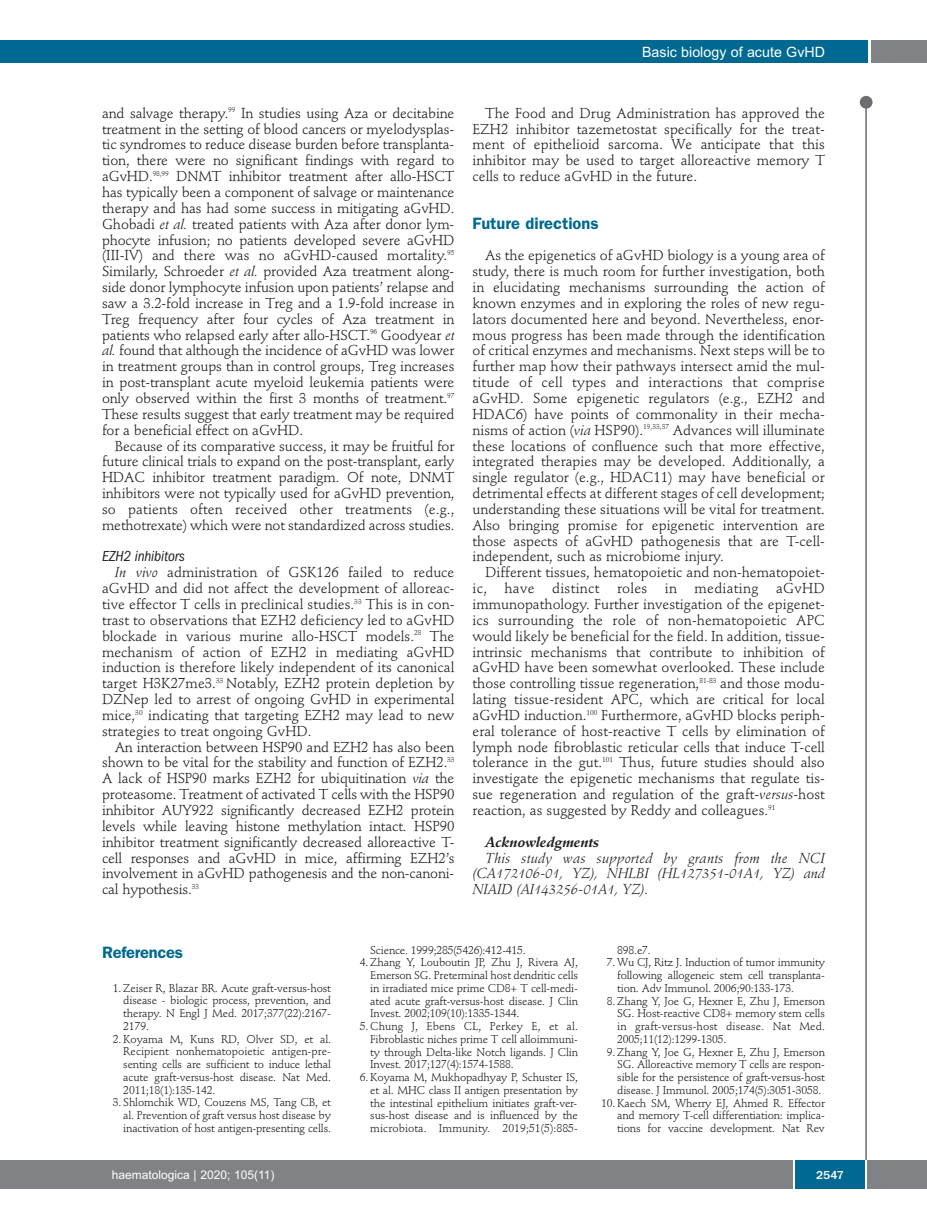
<style>
.page{position:relative;width:927px;height:1225px;background:#fff}
.page>*{position:absolute;margin:0;border:0;box-sizing:border-box;transform-origin:0 0}
.t1{font:600 16.5px "Franklin Gothic";color:#006991}
.t2{font:italic condensed 15px "Franklin Gothic";letter-spacing:-.01em;color:#231f20}
.t3{font:14.25px/15.9px "Stempel Schneidler";color:#231f20;text-align:justify}
.t4{font:italic 14.25px/15.9px "Stempel Schneidler";letter-spacing:-.005em;color:#231f20;text-align:justify}
.t5{font:14.25px "Arial";color:#fff}
.t6{font:italic 700 14.25px "Stempel Schneidler";letter-spacing:-.005em;color:#231f20}
.t7{font:12px "Arial";color:#fff}
.t8{font:500 12px "Franklin Gothic";color:#fff}
.t9{font:11.25px/12.8px "Stempel Schneidler";letter-spacing:-.015em;color:#231f20;text-align:justify}
.s1{font-style:italic}
</style>
<div class="page">
<div style="left:860px;top:96px;width:12px;height:13px;background:#6c6d70;border-radius:50%"></div>
<hr style="left:865px;top:98px;width:2px;height:1062px;background:#6c6d70">
<div style="left:871px;top:40px;width:56px;height:22px;background:#808285"></div>
<div style="left:18px;top:40px;width:849px;height:22px;background:#006991"></div>
<div style="left:17px;top:1160px;width:910px;height:28px;background:#808285"></div>
<div style="left:795px;top:1160px;width:70px;height:28px;background:#006991"></div>
<hr style="left:793px;top:1160px;width:2px;height:28px;background:#fff">
<hr style="left:865px;top:1160px;width:2px;height:28px;background:#fff">
<div style="left:0;top:40px;width:19px;height:22px;background:#006991"></div>
<div style="left:0;top:1160px;width:18px;height:28px;background:#808285"></div>
<p class="t5" style="left:642px;top:44px;width:184px">Basic biology of acute GvHD</p>
<p class="t3" style="left:102px;top:106px;width:354px">and salvage therapy.<sup>99</sup> In studies using Aza or decitabine treatment in the setting of blood cancers or myelodysplas&shy;tic syndromes to reduce disease burden before transplanta&shy;tion, there were no significant findings with regard to aGvHD.<sup>98,99</sup> DNMT inhibitor treatment after allo-HSCT has typically been a component of salvage or maintenance therapy and has had some success in mitigating aGvHD.<br>Ghobadi <span class="s1">et al.</span> treated patients with Aza after donor lym&shy;phocyte infusion; no patients developed severe aGvHD (III-IV) and there was no aGvHD-caused mortality.<sup>95<br></sup>Similarly, Schroeder <span class="s1">et al.</span> provided Aza treatment along&shy;side donor lymphocyte infusion upon patients’ relapse and saw a 3.2-fold increase in Treg and a 1.9-fold increase in Treg frequency after four cycles of Aza treatment in patients who relapsed early after allo-HSCT.<sup>96</sup> Goodyear <span class="s1">et al.</span> found that although the incidence of aGvHD was lower in treatment groups than in control groups, Treg increases in post-transplant acute myeloid leukemia patients were only observed within the first 3 months of treatment.<sup>97<br></sup>These results suggest that early treatment may be required for a beneficial effect on aGvHD.</p>
<p class="t3" style="left:102px;top:439px;width:354px;text-indent:13px">Because of its comparative success, it may be fruitful for future clinical trials to expand on the post-transplant, early HDAC inhibitor treatment paradigm. Of note, DNMT inhibitors were not typically used for aGvHD prevention, so patients often received other treatments (e.g., methotrexate) which were not standardized across studies.</p>
<p class="t2" style="left:102px;top:551px;width:84px">EZH2 inhibitors</p>
<p class="t3" style="left:102px;top:566px;width:354px;text-indent:13px"><span class="s1">In vivo</span> administration of GSK126 failed to reduce aGvHD and did not affect the development of alloreac&shy;tive effector T cells in preclinical studies.<sup>33</sup> This is in con&shy;trast to observations that EZH2 deficiency led to aGvHD blockade in various murine allo-HSCT models.<sup>28</sup> The mechanism of action of EZH2 in mediating aGvHD induction is therefore likely independent of its canonical target H3K27me3.<sup>33</sup> Notably, EZH2 protein depletion by DZNep led to arrest of ongoing GvHD in experimental mice,<sup>30</sup> indicating that targeting EZH2 may lead to new strategies to treat ongoing GvHD.</p>
<p class="t3" style="left:102px;top:740px;width:354px;text-indent:13px">An interaction between HSP90 and EZH2 has also been shown to be vital for the stability and function of EZH2.<sup>33<br></sup>A lack of HSP90 marks EZH2 for ubiquitination <span class="s1">via</span> the proteasome. Treatment of activated T cells with the HSP90 inhibitor AUY922 significantly decreased EZH2 protein levels while leaving histone methylation intact. HSP90 inhibitor treatment significantly decreased alloreactive T&shy;cell responses and aGvHD in mice, affirming EZH2’s involvement in aGvHD pathogenesis and the non-canoni&shy;cal hypothesis.<sup>33</sup></p>
<p class="t3" style="left:472px;top:106px;width:354px;text-indent:13px">The Food and Drug Administration has approved the EZH2 inhibitor tazemetostat specifically for the treat&shy;ment of epithelioid sarcoma. We anticipate that this inhibitor may be used to target alloreactive memory T cells to reduce aGvHD in the future.</p>
<p class="t1" style="left:472px;top:217px;width:128px">Future directions</p>
<p class="t3" style="left:472px;top:249px;width:354px;text-indent:13px">As the epigenetics of aGvHD biology is a young area of study, there is much room for further investigation, both in elucidating mechanisms surrounding the action of known enzymes and in exploring the roles of new regu&shy;lators documented here and beyond. Nevertheless, enor&shy;mous progress has been made through the identification of critical enzymes and mechanisms. Next steps will be to further map how their pathways intersect amid the mul&shy;titude of cell types and interactions that comprise aGvHD. Some epigenetic regulators (e.g., EZH2 and HDAC6) have points of commonality in their mecha&shy;nisms of action (<span class="s1">via</span> HSP90).<sup>19,33,37</sup> Advances will illuminate these locations of confluence such that more effective, integrated therapies may be developed. Additionally, a single regulator (e.g., HDAC11) may have beneficial or detrimental effects at different stages of cell development; understanding these situations will be vital for treatment.<br>Also bringing promise for epigenetic intervention are those aspects of aGvHD pathogenesis that are T-cell&shy;independent, such as microbiome injury.</p>
<p class="t3" style="left:472px;top:566px;width:354px;text-indent:13px">Different tissues, hematopoietic and non-hematopoiet&shy;ic, have distinct roles in mediating aGvHD immunopathology. Further investigation of the epigenet&shy;ics surrounding the role of non-hematopoietic APC would likely be beneficial for the field. In addition, tissue&shy;intrinsic mechanisms that contribute to inhibition of aGvHD have been somewhat overlooked. These include those controlling tissue regeneration,<sup>81-83</sup> and those modu&shy;lating tissue-resident APC, which are critical for local aGvHD induction.<sup>100</sup> Furthermore, aGvHD blocks periph&shy;eral tolerance of host-reactive T cells by elimination of lymph node fibroblastic reticular cells that induce T-cell tolerance in the gut.<sup>101</sup> Thus, future studies should also investigate the epigenetic mechanisms that regulate tis&shy;sue regeneration and regulation of the graft-<span class="s1">versus</span>-host reaction, as suggested by Reddy and colleagues.<sup>91</sup></p>
<p class="t6" style="left:485px;top:836px;width:116px">Acknowledgments</p>
<p class="t4" style="left:472px;top:851px;width:354px;text-indent:13px">This study was supported by grants from the NCI (CA172106-01, YZ), NHLBI (HL127351-01A1, YZ) and NIAID (AI143256-01A1, YZ).</p>
<p class="t1" style="left:102px;top:946px;width:82px">References</p>
<p class="t9" style="left:123px;top:982px;width:209px;text-indent:-10px">1. Zeiser R, Blazar BR. Acute graft-versus-host disease - biologic process, prevention, and therapy. N Engl J Med. 2017;377(22):2167- 2179.</p>
<p class="t9" style="left:123px;top:1033px;width:209px;text-indent:-10px">2. Koyama M, Kuns RD, Olver SD, et al.<br>Recipient nonhematopoietic antigen-pre&shy;senting cells are sufficient to induce lethal acute graft-versus-host disease. Nat Med.<br>2011;18(1):135-142.</p>
<p class="t9" style="left:123px;top:1097px;width:209px;text-indent:-10px">3. Shlomchik WD, Couzens MS, Tang CB, et al. Prevention of graft versus host disease by inactivation of host antigen-presenting cells.</p>
<p class="t9" style="left:370px;top:944px;width:157px">Science. 1999;285(5426):412-415.</p>
<p class="t9" style="left:370px;top:957px;width:209px;text-indent:-10px">4. Zhang Y, Louboutin JP, Zhu J, Rivera AJ, Emerson SG. Preterminal host dendritic cells in irradiated mice prime CD8+ T cell-medi&shy;ated acute graft-versus-host disease. J Clin Invest. 2002;109(10):1335-1344.</p>
<p class="t9" style="left:370px;top:1021px;width:209px;text-indent:-10px">5. Chung J, Ebens CL, Perkey E, et al.<br>Fibroblastic niches prime T cell alloimmuni&shy;ty through Delta-like Notch ligands. J Clin Invest. 2017;127(4):1574-1588.</p>
<p class="t9" style="left:370px;top:1072px;width:209px;text-indent:-10px">6. Koyama M, Mukhopadhyay P, Schuster IS, et al. MHC class II antigen presentation by the intestinal epithelium initiates graft-ver&shy;sus-host disease and is influenced by the microbiota. Immunity. 2019;51(5):885-</p>
<p class="t9" style="left:617px;top:944px;width:35px">898.e7.</p>
<p class="t9" style="left:617px;top:957px;width:209px;text-indent:-10px">7. Wu CJ, Ritz J. Induction of tumor immunity following allogeneic stem cell transplanta&shy;tion. Adv Immunol. 2006;90:133-173.</p>
<p class="t9" style="left:617px;top:995px;width:209px;text-indent:-10px">8. Zhang Y, Joe G, Hexner E, Zhu J, Emerson SG. Host-reactive CD8+ memory stem cells in graft-versus-host disease. Nat Med.<br>2005;11(12):1299-1305.</p>
<p class="t9" style="left:617px;top:1046px;width:209px;text-indent:-10px">9. Zhang Y, Joe G, Hexner E, Zhu J, Emerson SG. Alloreactive memory T cells are respon&shy;sible for the persistence of graft-versus-host disease. J Immunol. 2005;174(5):3051-3058.</p>
<p class="t9" style="left:617px;top:1097px;width:209px;text-indent:-16px">10. Kaech SM, Wherry EJ, Ahmed R. Effector and memory T-cell differentiation: implica&shy;tions for vaccine development. Nat Rev</p>
<p class="t7" style="left:112px;top:1167px;width:164px">haematologica | 2020; 105(11)</p>
<p class="t8" style="left:816px;top:1167px;width:29px">2547</p>
</div>
